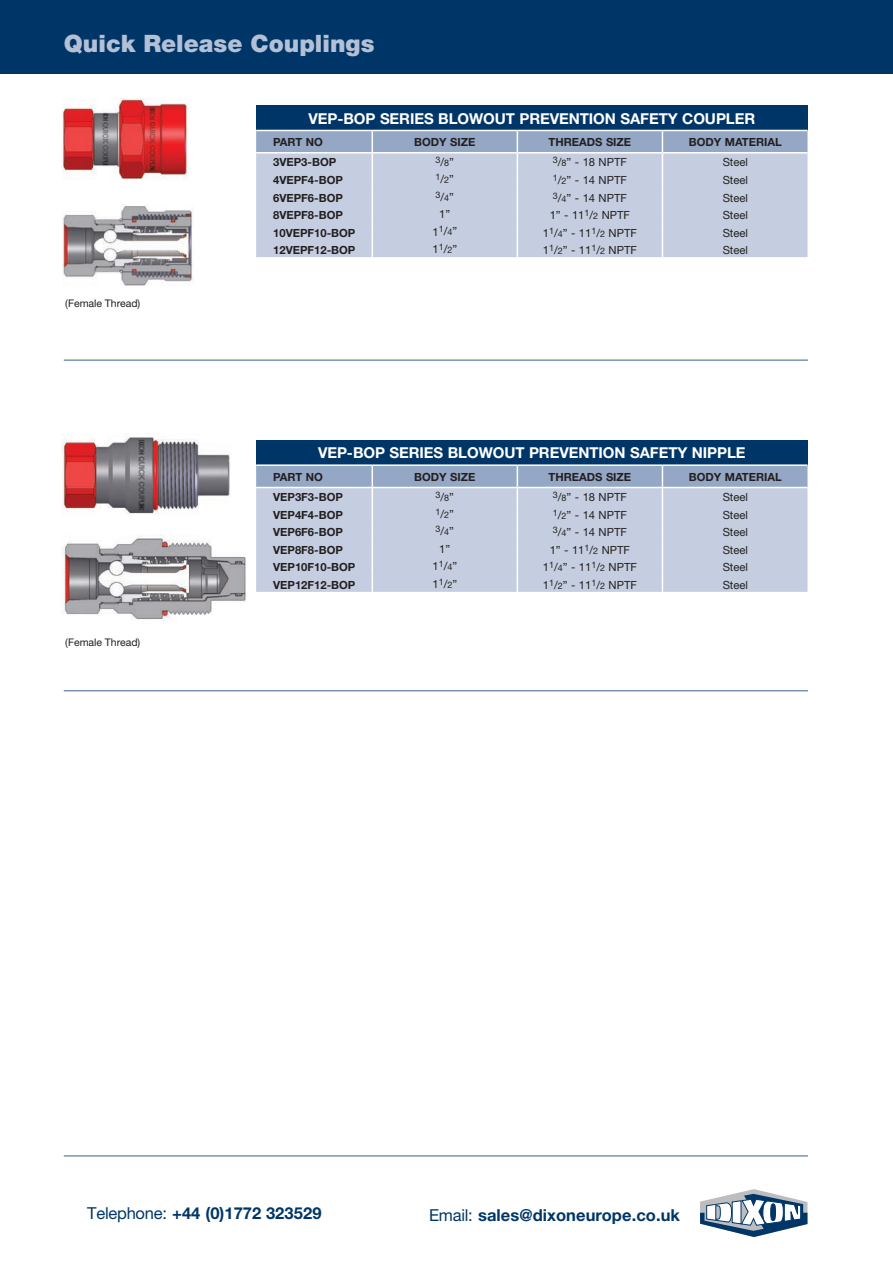
<style>
.page{position:relative;width:893px;height:1263px;background:#fff}
.page>*{position:absolute;margin:0;border:0;box-sizing:border-box;transform-origin:0 0}
.t1{font:900 24px "Helvetica Neue";color:#b3c0d6}
.t2{font:700 16.5px "Helvetica Neue";letter-spacing:.005em;color:#003667}
.t3{font:700 15px "Helvetica Neue";letter-spacing:-.005em;color:#fff}
.t4{font:11.25px "Helvetica Neue";color:#231f20}
.t5{font:700 11.25px "Helvetica Neue";color:#231f20}
.t6{font:10.5px "Helvetica Neue";color:#231f20}
.t7{font:9px "Helvetica Neue";color:#231f20}
.s1{font-size:11.25px}
.s2{font-size:9px}
.s3{font-weight:400}
</style>
<div class="page">
<div style="left:0;top:0;width:893px;height:73px;background:#003667"></div>
<hr style="left:64px;top:1155px;width:744px;height:2px;background:#7a93b6">
<svg style="left:700px;top:1189px;width:108px;height:48px"></svg>
<img style="left:62px;top:99px;width:126px;height:81px">
<img style="left:63px;top:205px;width:131px;height:81px">
<img style="left:62px;top:434px;width:169px;height:81px">
<img style="left:62px;top:534px;width:184px;height:86px">
<div style="left:256px;top:105px;width:551px;height:25px;background:#003667"></div>
<svg style="left:256px;top:130px;width:551px;height:127px;background:#bec9dc"></svg>
<div style="left:256px;top:440px;width:551px;height:25px;background:#003667"></div>
<hr style="left:372px;top:464px;width:145px;height:2px;background:#fff">
<hr style="left:256px;top:464px;width:116px;height:2px;background:#fff">
<hr style="left:517px;top:464px;width:145px;height:2px;background:#fff">
<hr style="left:662px;top:464px;width:145px;height:2px;background:#fff">
<svg style="left:256px;top:465px;width:551px;height:127px;background:#bec9dc"></svg>
<hr style="left:64px;top:359px;width:744px;height:2px;background:#7a93b6">
<hr style="left:64px;top:690px;width:744px;height:1px;background:#7a93b6">
<h1 class="t1" style="left:64px;top:29px;width:312px">Quick Release Couplings</h1>
<p class="t6" style="left:65px;top:297px;width:77px">(Female Thread)</p>
<p class="t6" style="left:65px;top:636px;width:77px">(Female Thread)</p>
<h3 class="t3" style="left:308px;top:109px;width:448px">VEP-BOP SERIES BLOWOUT PREVENTION SAFETY COUPLER</h3>
<p class="t5" style="left:273px;top:135px;width:51px">PART NO</p>
<p class="t5" style="left:414px;top:135px;width:63px">BODY SIZE</p>
<p class="t5" style="left:549px;top:135px;width:84px">THREADS SIZE</p>
<p class="t5" style="left:689px;top:135px;width:95px">BODY MATERIAL</p>
<p class="t5" style="left:273px;top:155px;width:65px">3VEP3-BOP</p>
<p class="t7" style="left:436px;top:156px;width:20px">3<span class="s1">/</span>8<span class="s1">”</span></p>
<p class="t4" style="left:553px;top:155px;width:76px"><sup>3</sup>/<span class="s2">8</span>” - 18 NPTF</p>
<p class="t4" style="left:723px;top:155px;width:27px">Steel</p>
<p class="t5" style="left:273px;top:173px;width:71px">4VEPF4-BOP</p>
<p class="t7" style="left:436px;top:173px;width:20px">1<span class="s1">/</span>2<span class="s1">”</span></p>
<p class="t4" style="left:553px;top:174px;width:76px"><sup>1</sup>/<span class="s2">2</span>” - 14 NPTF</p>
<p class="t4" style="left:723px;top:174px;width:27px">Steel</p>
<p class="t5" style="left:273px;top:191px;width:71px">6VEPF6-BOP</p>
<p class="t7" style="left:436px;top:191px;width:20px">3<span class="s1">/</span>4<span class="s1">”</span></p>
<p class="t4" style="left:553px;top:191px;width:76px"><sup>3</sup>/<span class="s2">4</span>” - 14 NPTF</p>
<p class="t4" style="left:723px;top:191px;width:27px">Steel</p>
<p class="t5" style="left:273px;top:208px;width:71px">8VEPF8-BOP</p>
<p class="t4" style="left:439px;top:207px;width:13px">1”</p>
<p class="t4" style="left:550px;top:208px;width:82px">1” - 11<sup>1</sup>/<span class="s2">2</span> NPTF</p>
<p class="t4" style="left:723px;top:208px;width:27px">Steel</p>
<p class="t5" style="left:273px;top:226px;width:84px">10VEPF10-BOP</p>
<p class="t4" style="left:432px;top:225px;width:26px">1<sup>1</sup>/<span class="s2">4</span>”</p>
<p class="t4" style="left:543px;top:226px;width:96px">1<sup>1</sup>/<span class="s2">4</span>” - 11<sup>1</sup>/<span class="s2">2</span> NPTF</p>
<p class="t4" style="left:723px;top:226px;width:27px">Steel</p>
<p class="t5" style="left:273px;top:243px;width:84px">12VEPF12-BOP</p>
<p class="t4" style="left:432px;top:242px;width:26px">1<sup>1</sup>/<span class="s2">2</span>”</p>
<p class="t4" style="left:543px;top:243px;width:96px">1<sup>1</sup>/<span class="s2">2</span>” - 11<sup>1</sup>/<span class="s2">2</span> NPTF</p>
<p class="t4" style="left:723px;top:243px;width:27px">Steel</p>
<h3 class="t3" style="left:318px;top:444px;width:429px">VEP-BOP SERIES BLOWOUT PREVENTION SAFETY NIPPLE</h3>
<p class="t5" style="left:273px;top:470px;width:51px">PART NO</p>
<p class="t5" style="left:414px;top:470px;width:63px">BODY SIZE</p>
<p class="t5" style="left:549px;top:470px;width:84px">THREADS SIZE</p>
<p class="t5" style="left:689px;top:470px;width:95px">BODY MATERIAL</p>
<p class="t5" style="left:273px;top:490px;width:71px">VEP3F3-BOP</p>
<p class="t7" style="left:436px;top:491px;width:20px">3<span class="s1">/</span>8<span class="s1">”</span></p>
<p class="t4" style="left:553px;top:490px;width:76px"><sup>3</sup>/<span class="s2">8</span>” - 18 NPTF</p>
<p class="t4" style="left:723px;top:490px;width:27px">Steel</p>
<p class="t5" style="left:273px;top:508px;width:71px">VEP4F4-BOP</p>
<p class="t7" style="left:436px;top:508px;width:20px">1<span class="s1">/</span>2<span class="s1">”</span></p>
<p class="t4" style="left:553px;top:508px;width:76px"><sup>1</sup>/<span class="s2">2</span>” - 14 NPTF</p>
<p class="t4" style="left:723px;top:508px;width:27px">Steel</p>
<p class="t5" style="left:273px;top:525px;width:71px">VEP6F6-BOP</p>
<p class="t7" style="left:436px;top:525px;width:20px">3<span class="s1">/</span>4<span class="s1">”</span></p>
<p class="t4" style="left:553px;top:526px;width:76px"><sup>3</sup>/<span class="s2">4</span>” - 14 NPTF</p>
<p class="t4" style="left:723px;top:526px;width:27px">Steel</p>
<p class="t5" style="left:273px;top:543px;width:71px">VEP8F8-BOP</p>
<p class="t4" style="left:439px;top:542px;width:13px">1”</p>
<p class="t4" style="left:550px;top:543px;width:82px">1” - 11<sup>1</sup>/<span class="s2">2</span> NPTF</p>
<p class="t4" style="left:723px;top:543px;width:27px">Steel</p>
<p class="t5" style="left:273px;top:560px;width:84px">VEP10F10-BOP</p>
<p class="t4" style="left:432px;top:559px;width:26px">1<sup>1</sup>/<span class="s2">4</span>”</p>
<p class="t4" style="left:543px;top:560px;width:96px">1<sup>1</sup>/<span class="s2">4</span>” - 11<sup>1</sup>/<span class="s2">2</span> NPTF</p>
<p class="t4" style="left:723px;top:560px;width:27px">Steel</p>
<p class="t5" style="left:273px;top:578px;width:84px">VEP12F12-BOP</p>
<p class="t4" style="left:432px;top:577px;width:26px">1<sup>1</sup>/<span class="s2">2</span>”</p>
<p class="t4" style="left:543px;top:578px;width:96px">1<sup>1</sup>/<span class="s2">2</span>” - 11<sup>1</sup>/<span class="s2">2</span> NPTF</p>
<p class="t4" style="left:723px;top:578px;width:27px">Steel</p>
<h2 class="t2" style="left:87px;top:1203px;width:236px"><span class="s3">Telephone:</span> +44 (0)1772 323529</h2>
<h2 class="t2" style="left:429px;top:1205px;width:252px"><span class="s3">Email:</span> sales@dixoneurope.co.uk</h2>
</div>
